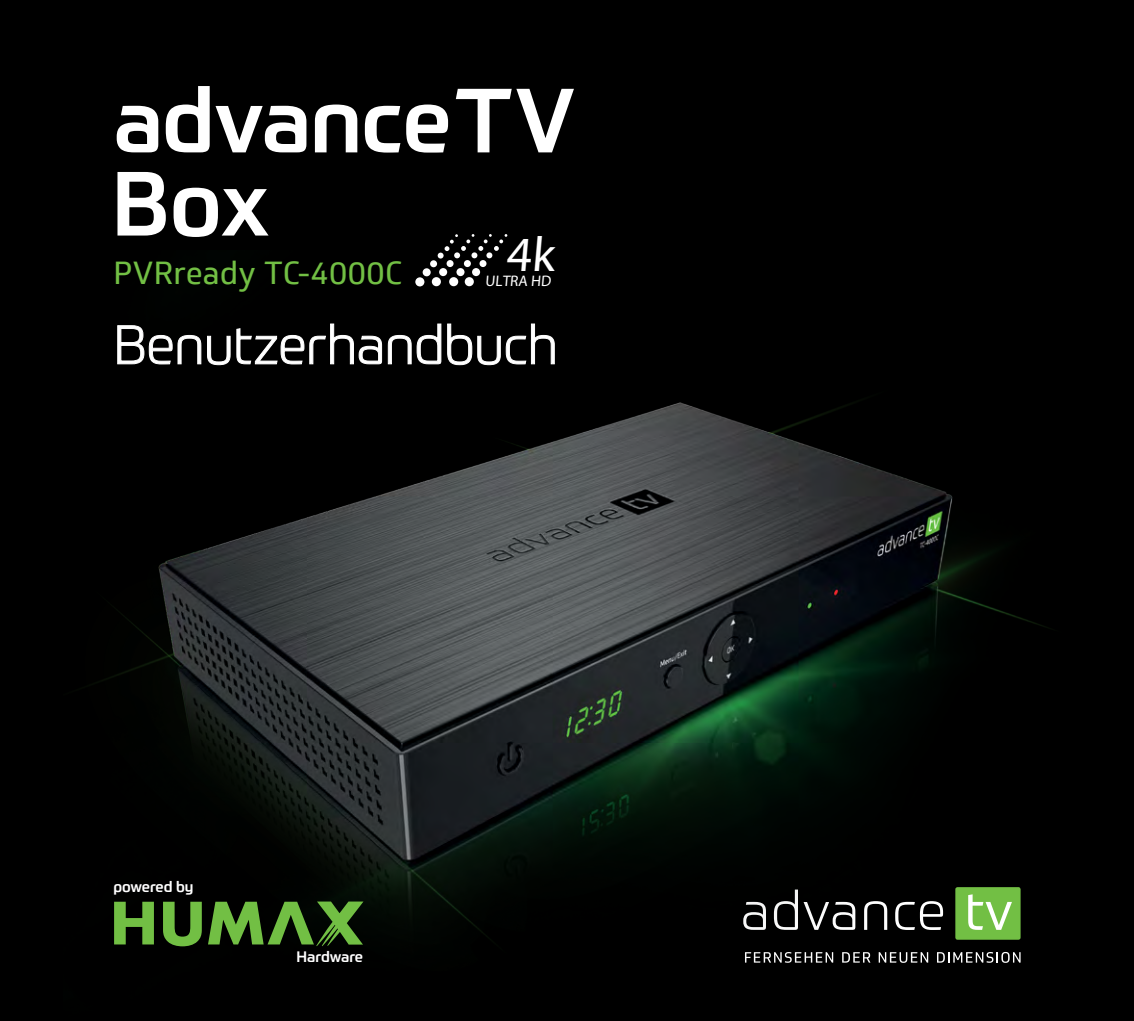
<style>
.page{position:relative;width:1134px;height:1021px;background:#fff}
.page>*{position:absolute;margin:0;border:0;box-sizing:border-box;transform-origin:0 0}
.t1{font:500 89.2px/83.2px "Prometo";letter-spacing:-.01em;color:#fff}
.t2{font:300 53.6px "Prometo";letter-spacing:-.015em;color:#fff}
.t3{font:49.2px "Myriad Pro";color:#fff}
.t4{font:31.2px "Soleto";letter-spacing:.005em;color:#72bf44}
.t5{font:15.4px "Myriad Pro";color:#fff}
.t6{font:500 14.8px "Prometo";letter-spacing:-.005em;color:#fff}
</style>
<div class="page">
<div style="left:0;top:0;width:1134px;height:1020px;background:#000"></div>
<img style="left:91px;top:254px;width:957px;height:709px">
<svg style="left:114px;top:901px;width:40px;height:43px"></svg>
<svg style="left:163px;top:901px;width:39px;height:45px"></svg>
<svg style="left:208px;top:901px;width:155px;height:45px"></svg>
<div style="left:415px;top:277px;width:9px;height:9px;background:#fff;border-radius:50%"></div>
<div style="left:432px;top:277px;width:9px;height:9px;background:#fff;border-radius:50%"></div>
<div style="left:449px;top:277px;width:9px;height:9px;background:#fff;border-radius:50%"></div>
<div style="left:465px;top:277px;width:9px;height:9px;background:#fff;border-radius:50%"></div>
<div style="left:423px;top:268px;width:8px;height:8px;background:#fff;border-radius:50%"></div>
<div style="left:439px;top:268px;width:8px;height:8px;background:#fff;border-radius:50%"></div>
<div style="left:456px;top:268px;width:8px;height:8px;background:#fff;border-radius:50%"></div>
<div style="left:472px;top:268px;width:8px;height:8px;background:#fff;border-radius:50%"></div>
<div style="left:430px;top:260px;width:7px;height:7px;background:#fff;border-radius:50%"></div>
<div style="left:447px;top:260px;width:7px;height:7px;background:#fff;border-radius:50%"></div>
<div style="left:464px;top:260px;width:7px;height:7px;background:#fff;border-radius:50%"></div>
<div style="left:479px;top:260px;width:7px;height:7px;background:#fff;border-radius:50%"></div>
<svg style="left:438px;top:234px;width:69px;height:24px"></svg>
<svg style="left:118px;top:325px;width:54px;height:39px"></svg>
<svg style="left:178px;top:335px;width:23px;height:29px"></svg>
<svg style="left:207px;top:336px;width:23px;height:29px"></svg>
<svg style="left:237px;top:328px;width:67px;height:36px"></svg>
<svg style="left:310px;top:324px;width:72px;height:40px"></svg>
<svg style="left:388px;top:335px;width:23px;height:29px"></svg>
<svg style="left:417px;top:324px;width:24px;height:40px"></svg>
<svg style="left:447px;top:324px;width:53px;height:41px"></svg>
<svg style="left:506px;top:324px;width:48px;height:40px"></svg>
<h1 class="t1" style="left:112px;top:78px;width:465px">advanceTV<br>Box</h1>
<h3 class="t4" style="left:114px;top:254px;width:291px">PVRready TC-4000C</h3>
<h3 class="t3" style="left:506px;top:224px;width:55px">4k</h3>
<p class="t5" style="left:485px;top:271px;width:69px">ULTRA HD</p>
<h2 class="t2" style="left:113px;top:312px;width:446px">Benutzerhandbuch</h2>
<p class="t6" style="left:113px;top:877px;width:82px">powered by</p>
<p class="t6" style="left:296px;top:948px;width:68px">Hardware</p>
</div>
